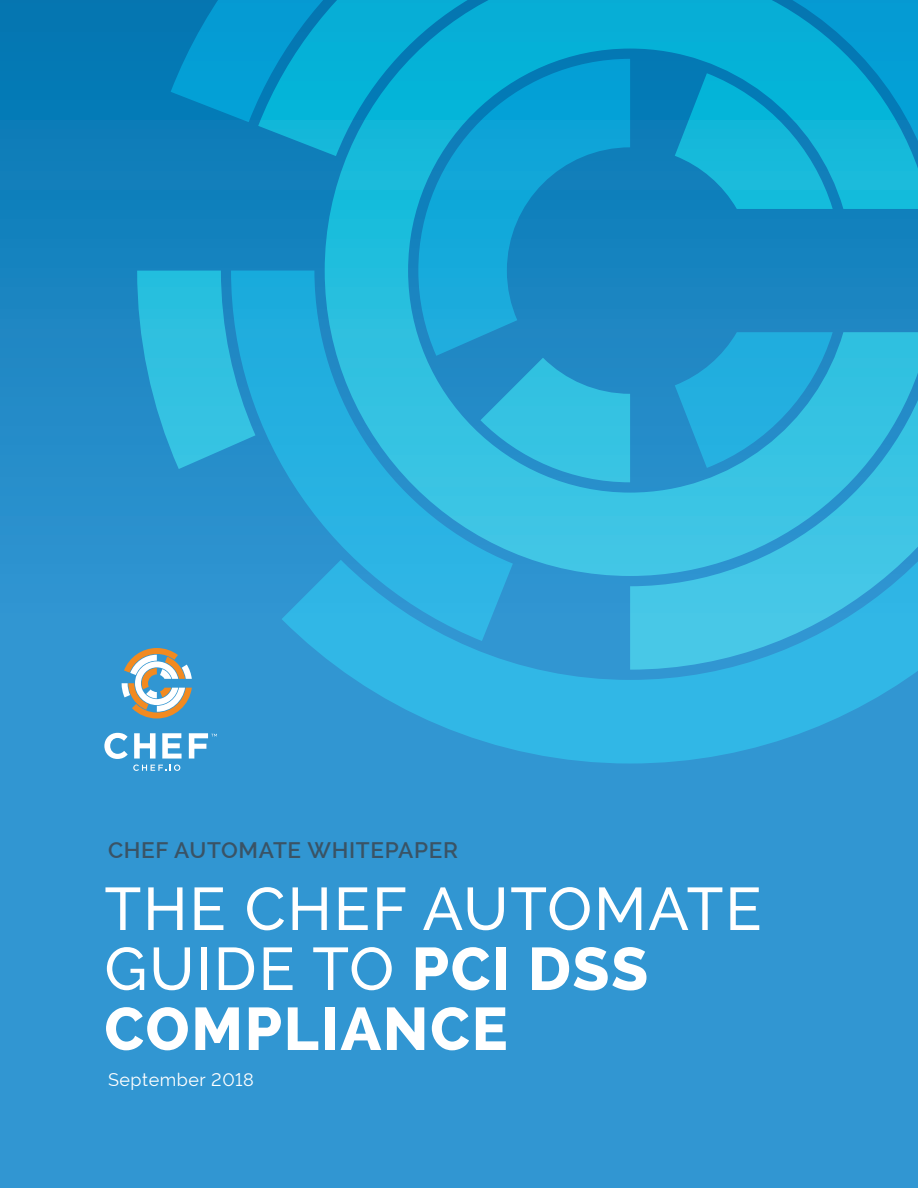
<style>
.page{position:relative;width:918px;height:1188px;background:#fff}
.page>*{position:absolute;margin:0;border:0;box-sizing:border-box;transform-origin:0 0}
.t1{font:500 60px/60px "Raleway";letter-spacing:.03em;color:#fff}
.t2{font:600 22.5px "Raleway";letter-spacing:.03em;color:#3a5365}
.t3{font:18px "Raleway";letter-spacing:.03em;color:#fff}
.s1{font-weight:800}
</style>
<div class="page">
<div style="left:0;top:0;width:918px;height:1188px;background:linear-gradient(to bottom,#0d7db9,#3d9eda)"></div>
<svg style="left:104px;top:733px;width:24px;height:26px"></svg>
<svg style="left:134px;top:733px;width:22px;height:26px"></svg>
<svg style="left:162px;top:733px;width:20px;height:26px"></svg>
<svg style="left:189px;top:733px;width:28px;height:26px"></svg>
<svg style="left:133px;top:765px;width:47px;height:6px"></svg>
<svg style="left:122px;top:648px;width:70px;height:70px"></svg>
<svg style="left:325px;top:122px;width:593px;height:210px;background:#168dc4"></svg>
<svg style="left:418px;top:156px;width:212px;height:176px;background:#1490c8"></svg>
<svg style="left:282px;top:332px;width:636px;height:432px;background:#31aadc"></svg>
<svg style="left:171px;top:0;width:504px;height:122px;background:#0491c7"></svg>
<svg style="left:675px;top:0;width:243px;height:209px;background:#0ba8d2"></svg>
<svg style="left:258px;top:0;width:372px;height:156px;background:#07a6d2"></svg>
<svg style="left:231px;top:271px;width:282px;height:370px;background:#2aabdb"></svg>
<svg style="left:630px;top:332px;width:288px;height:338px;background:#34b5de"></svg>
<svg style="left:137px;top:271px;width:118px;height:198px;background:#2ab1d9"></svg>
<p class="t2" style="left:108px;top:837px;width:352px">CHEF AUTOMATE WHITEPAPER</p>
<p class="t1" style="left:104px;top:879px;width:659px">THE CHEF AUTOMATE<br>GUIDE TO <span class="s1">PCI DSS<br>COMPLIANCE</span></p>
<p class="t3" style="left:108px;top:1069px;width:148px">September 2018</p>
</div>
